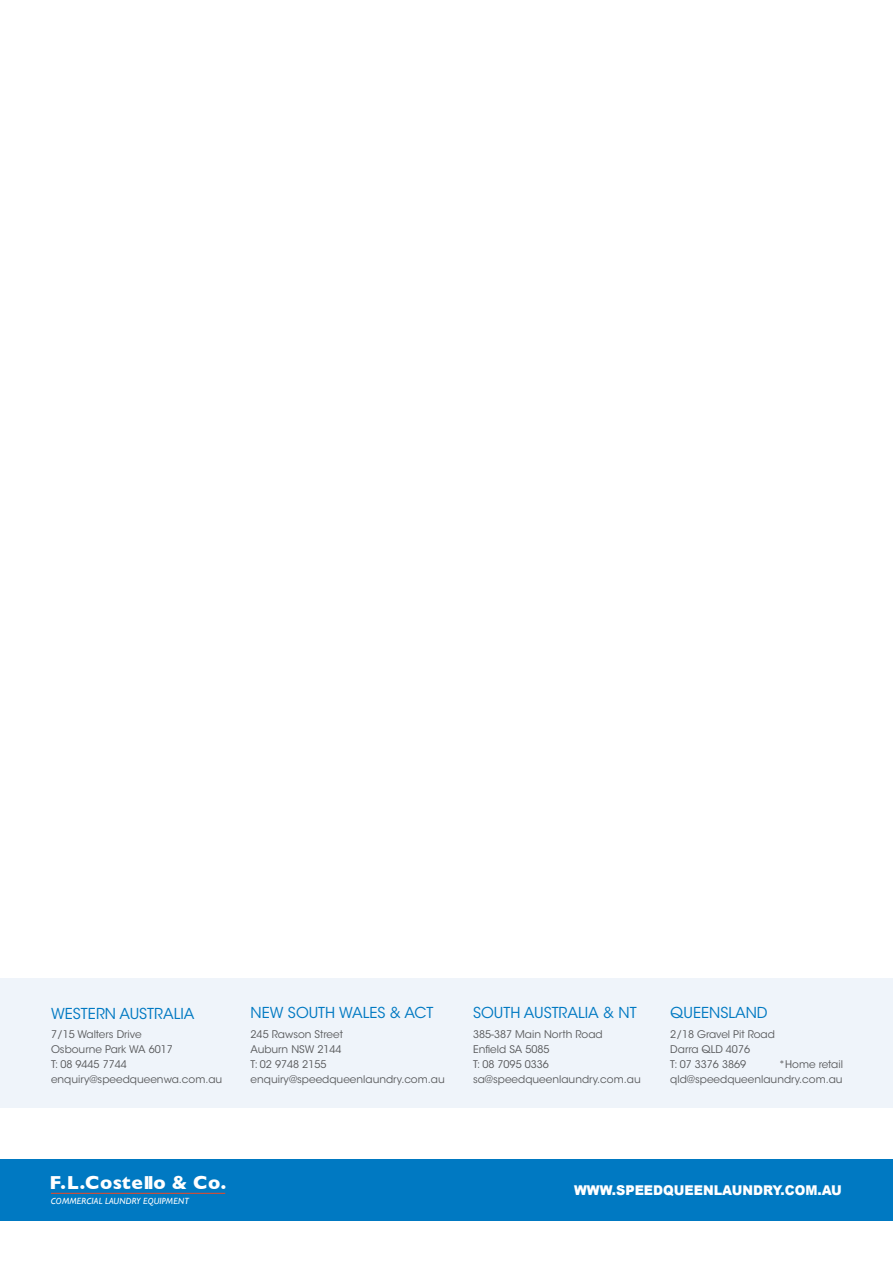
<style>
.page{position:relative;width:893px;height:1263px;background:#fff}
.page>*{position:absolute;margin:0;border:0;box-sizing:border-box;transform-origin:0 0}
.t1{font:700 19.2px "Gill Sans";letter-spacing:.03em;color:#fff}
.S{font:15px "ITC Avant Garde Std";color:#0079c2}
.Blue__Cap__Sub_Heading_-_10pt{font:900 13.5px "Arial";color:#fff;scale:.95 1}
._1_BC{font:10.5px "ITC Avant Garde Std";color:#57585a}
.t2{font:italic 8.85px "Gill Sans";letter-spacing:.02em;color:#fff}
</style>
<div class="page">
<div style="left:0;top:1159px;width:893px;height:61px;background:#0079c2"></div>
<hr style="left:51px;top:1193px;width:174px;height:1px;background:#f04822">
<div style="left:0;top:979px;width:893px;height:129px;background:#eff4fa"></div>
<p class="S" style="left:51px;top:1004px;width:145px">WESTERN AUSTRALIA</p>
<p class="_1_BC" style="left:51px;top:1028px;width:92px">7/15 Walters Drive</p>
<p class="_1_BC" style="left:51px;top:1043px;width:123px">Osbourne Park WA 6017</p>
<p class="_1_BC" style="left:51px;top:1058px;width:77px">T: 08 9445 7744</p>
<p class="_1_BC" style="left:51px;top:1073px;width:173px">enquiry@speedqueenwa.com.au</p>
<p class="S" style="left:251px;top:1004px;width:184px">NEW SOUTH WALES &amp; ACT</p>
<p class="_1_BC" style="left:251px;top:1027px;width:94px">245 Rawson Street</p>
<p class="_1_BC" style="left:251px;top:1042px;width:93px">Auburn NSW 2144</p>
<p class="_1_BC" style="left:251px;top:1057px;width:77px">T: 02 9748 2155</p>
<p class="_1_BC" style="left:251px;top:1072px;width:196px">enquiry@speedqueenlaundry.com.au</p>
<p class="S" style="left:473px;top:1004px;width:165px">SOUTH AUSTRALIA &amp; NT</p>
<p class="_1_BC" style="left:473px;top:1027px;width:131px">385-387 Main North Road</p>
<p class="_1_BC" style="left:473px;top:1042px;width:78px">Enfield SA 5085</p>
<p class="_1_BC" style="left:473px;top:1057px;width:77px">T: 08 7095 0336</p>
<p class="_1_BC" style="left:473px;top:1072px;width:169px">sa@speedqueenlaundry.com.au</p>
<p class="S" style="left:670px;top:1004px;width:99px">QUEENSLAND</p>
<p class="_1_BC" style="left:670px;top:1027px;width:106px">2/18 Gravel Pit Road</p>
<p class="_1_BC" style="left:670px;top:1042px;width:81px">Darra QLD 4076</p>
<p class="_1_BC" style="left:670px;top:1057px;width:77px">T: 07 3376 3869</p>
<p class="_1_BC" style="left:779px;top:1057px;width:66px">*Home retail</p>
<p class="_1_BC" style="left:670px;top:1072px;width:174px">qld@speedqueenlaundry.com.au</p>
<p class="t1" style="left:50px;top:1167px;width:178px">F.L.Costello &amp; Co.</p>
<p class="t2" style="left:51px;top:1196px;width:140px">COMMERCIAL LAUNDRY EQUIPMENT</p>
<p class="Blue__Cap__Sub_Heading_-_10pt" style="left:574px;top:1180px;width:283px">WWW.SPEEDQUEENLAUNDRY.COM.AU</p>
</div>
